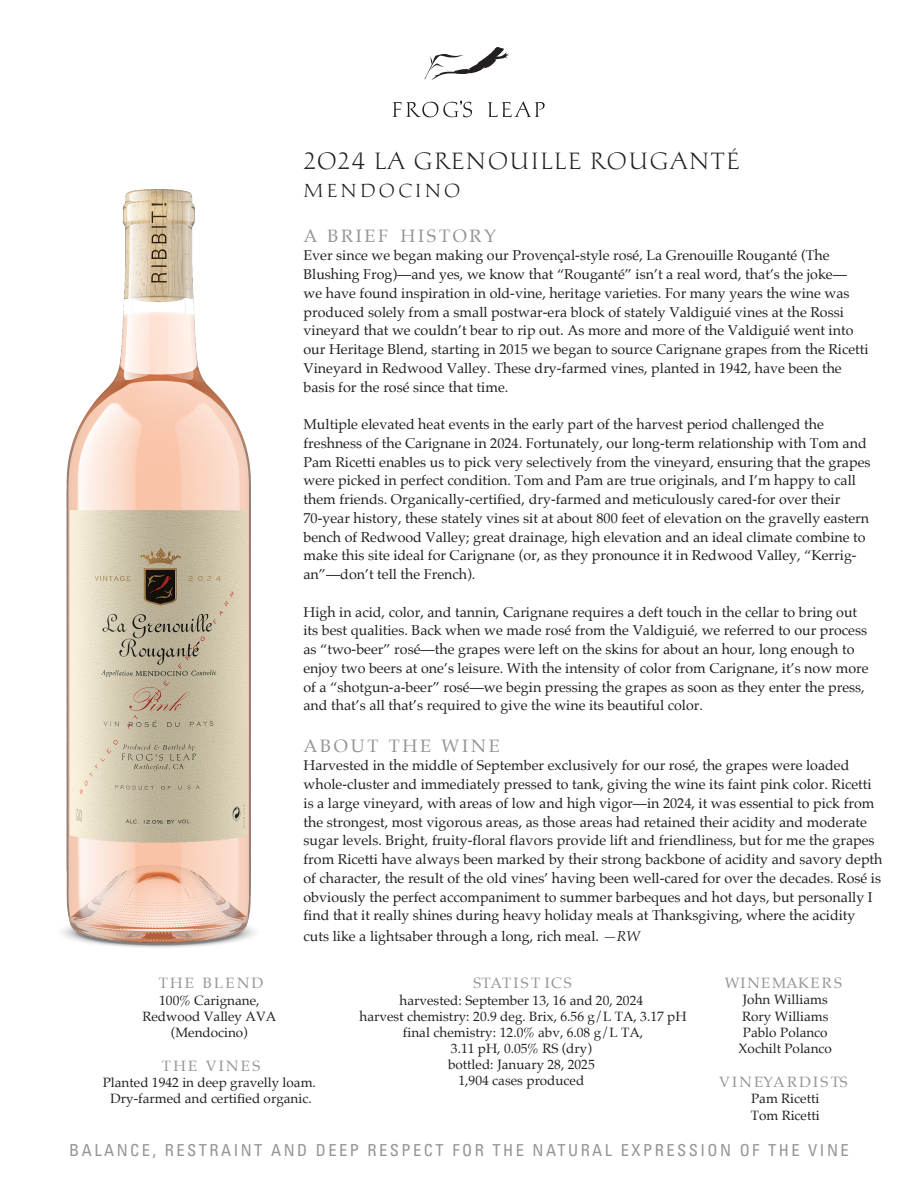
<style>
.page{position:relative;width:918px;height:1188px;background:#fff}
.page>*{position:absolute;margin:0;border:0;box-sizing:border-box;transform-origin:0 0}
.t1{font:24px/28.8px "Palatino Nova Pro Titling";letter-spacing:.05em;color:#231f20}
.t2{font:18px "Palatino";letter-spacing:.15em;color:#939598}
.t3{font:condensed 16.5px "Univers LT Std";letter-spacing:.15em;color:#939598}
.t4{font:15px "Palatino";letter-spacing:.15em;color:#939598}
.t5{font:15px "Palatino";letter-spacing:.11em;color:#939598}
.t6{font:15px "Palatino";letter-spacing:.09em;color:#939598}
.t7{font:14.25px/18.8px "Palatino";color:#231f20}
.t8{font:13.5px/16px "Palatino";color:#231f20;text-align:center}
.s1{font-style:italic}
</style>
<div class="page">
<img style="left:62px;top:189px;width:193px;height:759px">
<svg style="left:425px;top:47px;width:84px;height:33px"></svg>
<svg style="left:488px;top:101px;width:57px;height:16px"></svg>
<svg style="left:393px;top:101px;width:79px;height:16px"></svg>
<h1 class="t1" style="left:303px;top:146px;width:438px">2024 LA GRENOUILLE ROUGANTÉ mendocino</h1>
<p class="t2" style="left:304px;top:220px;width:194px">A BRIEF HISTORY</p>
<p class="t7" style="left:304px;top:246px;width:567px">Ever since we began making our Provençal-style rosé, La Grenouille Rouganté (The Blushing Frog)—and yes, we know that “Rouganté” isn’t a real word, that’s the joke— we have found inspiration in old-vine, heritage varieties. For many years the wine was produced solely from a small postwar-era block of stately Valdiguié vines at the Rossi vineyard that we couldn’t bear to rip out. As more and more of the Valdiguié went into our Heritage Blend, starting in 2015 we began to source Carignane grapes from the Ricetti Vineyard in Redwood Valley. These dry-farmed vines, planted in 1942, have been the basis for the rosé since that time.</p>
<p class="t7" style="left:304px;top:415px;width:569px">Multiple elevated heat events in the early part of the harvest period challenged the freshness of the Carignane in 2024. Fortunately, our long-term relationship with Tom and Pam Ricetti enables us to pick very selectively from the vineyard, ensuring that the grapes were picked in perfect condition. Tom and Pam are true originals, and I’m happy to call them friends. Organically-certified, dry-farmed and meticulously cared-for over their 70-year history, these stately vines sit at about 800 feet of elevation on the gravelly eastern bench of Redwood Valley; great drainage, high elevation and an ideal climate combine to make this site ideal for Carignane (or, as they pronounce it in Redwood Valley, “Kerrig&shy;an”—don’t tell the French).</p>
<p class="t7" style="left:304px;top:602px;width:567px">High in acid, color, and tannin, Carignane requires a deft touch in the cellar to bring out its best qualities. Back when we made rosé from the Valdiguié, we referred to our process as “two-beer” rosé—the grapes were left on the skins for about an hour, long enough to enjoy two beers at one’s leisure. With the intensity of color from Carignane, it’s now more of a “shotgun-a-beer” rosé—we begin pressing the grapes as soon as they enter the press, and that’s all that’s required to give the wine its beautiful color.</p>
<p class="t2" style="left:304px;top:730px;width:198px">ABOUT THE WINE</p>
<p class="t7" style="left:304px;top:756px;width:580px">Harvested in the middle of September exclusively for our rosé, the grapes were loaded whole-cluster and immediately pressed to tank, giving the wine its faint pink color. Ricetti is a large vineyard, with areas of low and high vigor—in 2024, it was essential to pick from the strongest, most vigorous areas, as those areas had retained their acidity and moderate sugar levels. Bright, fruity-floral flavors provide lift and friendliness, but for me the grapes from Ricetti have always been marked by their strong backbone of acidity and savory depth of character, the result of the old vines’ having been well-cared for over the decades. Rosé is obviously the perfect accompaniment to summer barbeques and hot days, but personally I find that it really shines during heavy holiday meals at Thanksgiving, where the acidity</p>
<p class="t7" style="left:304px;top:926px;width:338px">cuts like a lightsaber through a long, rich meal. <span class="s1">—RW</span></p>
<p class="t6" style="left:725px;top:971px;width:119px">WINEMAKERS</p>
<p class="t8" style="left:739px;top:992px;width:95px">John Williams<br>Rory Williams<br>Pablo Polanco<br>Xochilt Polanco</p>
<p class="t4" style="left:719px;top:1070px;width:130px">VINEYARDISTS</p>
<p class="t8" style="left:751px;top:1091px;width:71px;text-align:left">Pam Ricetti<br>Tom Ricetti</p>
<p class="t3" style="left:69px;top:1140px;width:781px">BALANCE, RESTRAINT AND DEEP RESPECT FOR THE NATURAL EXPRESSION OF THE VINE</p>
<p class="t5" style="left:473px;top:971px;width:100px">STATIST ICS</p>
<p class="t8" style="left:360px;top:992px;width:329px">harvested: September 13, 16 and 20, 2024<br>harvest chemistry: 20.9 deg. Brix, 6.56 g/L TA, 3.17 pH final chemistry: 12.0% abv, 6.08 g/L TA,<br>3.11 pH, 0.05% RS (dry)<br>bottled: January 28, 2025<br>1,904 cases produced</p>
<p class="t4" style="left:159px;top:971px;width:106px">THE BLEND</p>
<p class="t8" style="left:142px;top:992px;width:135px">100% Carignane,<br>Redwood Valley AVA (Mendocino)</p>
<p class="t4" style="left:162px;top:1053px;width:100px">THE VINES</p>
<p class="t8" style="left:103px;top:1075px;width:215px">Planted 1942 in deep gravelly loam.<br>Dry-farmed and certified organic.</p>
</div>
